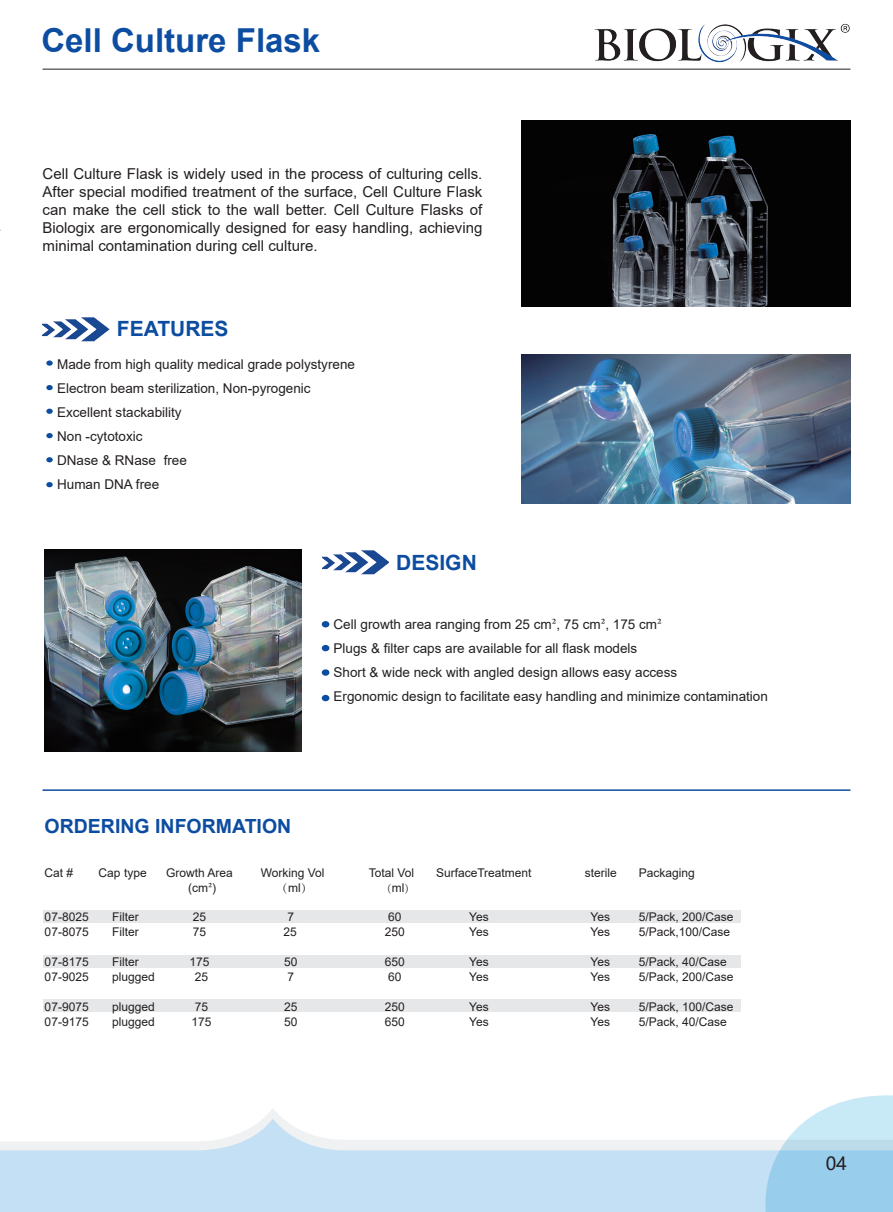
<style>
.page{position:relative;width:893px;height:1212px;background:#fff}
.page>*{position:absolute;margin:0;border:0;box-sizing:border-box;transform-origin:0 0}
.t1{font:700 33px "Arial";color:#0d4da1}
.t2{font:700 21px "Arial";color:#0d4da1}
.t3{font:700 19.5px "Arial";color:#0d4da1}
.t4{font:18px "Microsoft Ya Hei";color:#231f20}
.t5{font:15px/18px "Arial";color:#231f20;text-align:justify}
.t6{font:13.5px/24px "Arial";color:#231f20}
.t7{font:12px "Arial";color:#231f20}
.t8{font:300 12px "Adobe Song Std";color:#231f20}
.s1{font-family:"Minion Pro"}
.s2{font-family:"Arial";font-weight:400}
</style>
<div class="page">
<img style="left:521px;top:120px;width:330px;height:187px">
<img style="left:43px;top:317px;width:66px;height:25px">
<img style="left:322px;top:550px;width:67px;height:25px">
<svg style="left:0;top:1095px;width:893px;height:117px"></svg>
<img style="left:587px;top:23px;width:264px;height:47px">
<hr style="left:43px;top:69px;width:807px;height:1px;background:#231f20">
<svg style="left:46px;top:360px;width:7px;height:6px"></svg>
<svg style="left:46px;top:385px;width:7px;height:5px"></svg>
<svg style="left:46px;top:409px;width:7px;height:5px"></svg>
<svg style="left:46px;top:482px;width:7px;height:5px"></svg>
<svg style="left:46px;top:433px;width:7px;height:5px"></svg>
<svg style="left:46px;top:457px;width:7px;height:5px"></svg>
<div style="left:322px;top:621px;width:7px;height:6px;background:#0d4da1;border-radius:50%"></div>
<div style="left:322px;top:645px;width:7px;height:6px;background:#0d4da1;border-radius:50%"></div>
<div style="left:322px;top:669px;width:7px;height:7px;background:#0d4da1;border-radius:50%"></div>
<div style="left:322px;top:695px;width:7px;height:6px;background:#0d4da1;border-radius:50%"></div>
<img style="left:45px;top:550px;width:256px;height:202px">
<img style="left:521px;top:354px;width:330px;height:149px">
<div style="left:44px;top:910px;width:697px;height:13px;background:#e6e7e9"></div>
<div style="left:44px;top:955px;width:697px;height:12px;background:#e6e7e9"></div>
<div style="left:44px;top:999px;width:697px;height:13px;background:#e6e7e9"></div>
<hr style="left:43px;top:789px;width:807px;height:2px;background:#0d4da1">
<h1 class="t1" style="left:41px;top:17px;width:280px">Cell Culture Flask</h1>
<p class="t5" style="left:43px;top:165px;width:441px">Cell Culture Flask is widely used in the process of culturing cells.<br>After special modified treatment of the surface, Cell Culture Flask can make the cell stick to the wall better. Cell Culture Flasks of Biologix are ergonomically designed for easy handling, achieving minimal contamination during cell culture.</p>
<h2 class="t2" style="left:117px;top:314px;width:113px">FEATURES</h2>
<p class="t6" style="left:57px;top:352px;width:299px">Made from high quality medical grade polystyrene<br>Electron beam sterilization, Non-pyrogenic<br>Excellent stackability<br>Non -cytotoxic<br>DNase &amp; RNase free<br>Human DNA free</p>
<h2 class="t2" style="left:396px;top:548px;width:82px">DESIGN</h2>
<p class="t6" style="left:333px;top:612px;width:436px">Cell growth area ranging from 25 cm<span class="s1">²</span>, 75 cm<span class="s1">²</span>, 175 cm<span class="s1">²<br></span>Plugs &amp; filter caps are available for all flask models<br>Short &amp; wide neck with angled design allows easy access<br>Ergonomic design to facilitate easy handling and minimize contamination</p>
<h3 class="t3" style="left:45px;top:813px;width:248px">ORDERING INFORMATION</h3>
<p class="t7" style="left:45px;top:864px;width:30px">Cat #</p>
<p class="t7" style="left:99px;top:864px;width:50px">Cap type</p>
<p class="t7" style="left:166px;top:864px;width:68px">Growth Area</p>
<p class="t7" style="left:261px;top:864px;width:65px">Working Vol</p>
<p class="t7" style="left:369px;top:864px;width:47px">Total Vol</p>
<p class="t7" style="left:436px;top:864px;width:97px">SurfaceTreatment</p>
<p class="t7" style="left:585px;top:864px;width:34px">sterile</p>
<p class="t7" style="left:639px;top:864px;width:58px">Packaging</p>
<p class="t7" style="left:188px;top:879px;width:29px">(cm<span class="s1">²</span>)</p>
<p class="t8" style="left:276px;top:881px;width:38px">（<span class="s2">ml</span>）</p>
<p class="t8" style="left:387px;top:881px;width:23px">(<span class="s2">ml</span>)</p>
<p class="t7" style="left:45px;top:908px;width:46px">07-8025</p>
<p class="t7" style="left:112px;top:908px;width:28px">Filter</p>
<p class="t7" style="left:193px;top:908px;width:15px">25</p>
<p class="t7" style="left:287px;top:908px;width:8px">7</p>
<p class="t7" style="left:388px;top:908px;width:15px">60</p>
<p class="t7" style="left:469px;top:908px;width:21px">Yes</p>
<p class="t7" style="left:590px;top:908px;width:21px">Yes</p>
<p class="t7" style="left:639px;top:908px;width:96px">5/Pack, 200/Case</p>
<p class="t7" style="left:45px;top:923px;width:46px">07-8075</p>
<p class="t7" style="left:112px;top:923px;width:28px">Filter</p>
<p class="t7" style="left:193px;top:923px;width:15px">75</p>
<p class="t7" style="left:283px;top:923px;width:15px">25</p>
<p class="t7" style="left:385px;top:923px;width:22px">250</p>
<p class="t7" style="left:469px;top:923px;width:21px">Yes</p>
<p class="t7" style="left:590px;top:923px;width:21px">Yes</p>
<p class="t7" style="left:639px;top:923px;width:93px">5/Pack,100/Case</p>
<p class="t7" style="left:45px;top:953px;width:46px">07-8175</p>
<p class="t7" style="left:112px;top:953px;width:28px">Filter</p>
<p class="t7" style="left:189px;top:953px;width:22px">175</p>
<p class="t7" style="left:284px;top:953px;width:15px">50</p>
<p class="t7" style="left:385px;top:953px;width:22px">650</p>
<p class="t7" style="left:469px;top:953px;width:21px">Yes</p>
<p class="t7" style="left:590px;top:953px;width:21px">Yes</p>
<p class="t7" style="left:639px;top:953px;width:90px">5/Pack, 40/Case</p>
<p class="t7" style="left:45px;top:968px;width:46px">07-9025</p>
<p class="t7" style="left:112px;top:968px;width:44px">plugged</p>
<p class="t7" style="left:195px;top:968px;width:15px">25</p>
<p class="t7" style="left:287px;top:968px;width:8px">7</p>
<p class="t7" style="left:388px;top:968px;width:15px">60</p>
<p class="t7" style="left:469px;top:968px;width:21px">Yes</p>
<p class="t7" style="left:590px;top:968px;width:21px">Yes</p>
<p class="t7" style="left:639px;top:968px;width:96px">5/Pack, 200/Case</p>
<p class="t7" style="left:45px;top:998px;width:46px">07-9075</p>
<p class="t7" style="left:112px;top:998px;width:44px">plugged</p>
<p class="t7" style="left:195px;top:998px;width:15px">75</p>
<p class="t7" style="left:284px;top:998px;width:15px">25</p>
<p class="t7" style="left:385px;top:998px;width:22px">250</p>
<p class="t7" style="left:469px;top:998px;width:21px">Yes</p>
<p class="t7" style="left:590px;top:998px;width:21px">Yes</p>
<p class="t7" style="left:639px;top:998px;width:96px">5/Pack, 100/Case</p>
<p class="t7" style="left:45px;top:1013px;width:46px">07-9175</p>
<p class="t7" style="left:112px;top:1013px;width:44px">plugged</p>
<p class="t7" style="left:191px;top:1013px;width:22px">175</p>
<p class="t7" style="left:284px;top:1013px;width:15px">50</p>
<p class="t7" style="left:385px;top:1013px;width:22px">650</p>
<p class="t7" style="left:469px;top:1013px;width:21px">Yes</p>
<p class="t7" style="left:590px;top:1013px;width:21px">Yes</p>
<p class="t7" style="left:639px;top:1013px;width:90px">5/Pack, 40/Case</p>
<h3 class="t4" style="left:826px;top:1151px;width:23px">04</h3>
</div>
